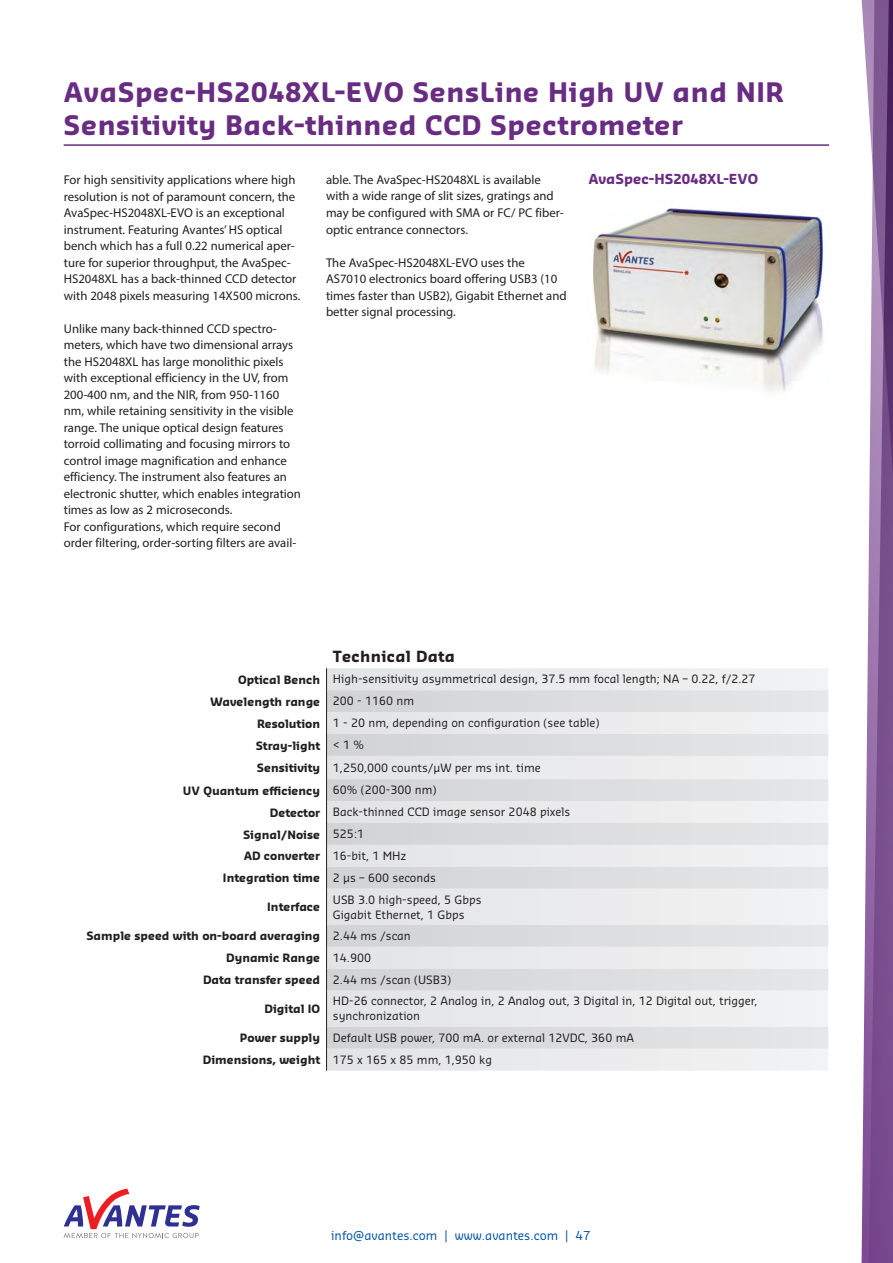
<style>
.page{position:relative;width:893px;height:1263px;background:#fff}
.page>*{position:absolute;margin:0;border:0;box-sizing:border-box;transform-origin:0 0}
.Product_kop{font:700 26.25px/33px "Sansa Std";letter-spacing:.02em;color:#682d82}
.Tabel_bovenkop{font:700 15px "Sansa Std";letter-spacing:.02em;color:#231f20}
.Tussenkopje_SPECTOME{font:700 13.5px "Sansa Std";color:#682d82}
.Plat{font:12.75px/16.5px "Myriad Pro";color:#231f20}
.t1{font:12px "Sansa";color:#0154a6}
.Tabel_brood{font:11.25px/15px "Sansa";color:#231f20}
.Tabel_linker_kolom{font:700 11.25px "Sansa Std";color:#231f20}
</style>
<div class="page">
<svg style="left:861px;top:0;width:32px;height:1263px"></svg>
<svg style="left:64px;top:1188px;width:136px;height:50px"></svg>
<hr style="left:64px;top:144px;width:765px;height:2px;background:#682d82">
<img style="left:593px;top:208px;width:230px;height:184px">
<div style="left:327px;top:668px;width:501px;height:402px;background:#ebebed"></div>
<svg style="left:327px;top:690px;width:501px;height:359px;background:#e3e4e5"></svg>
<svg style="left:326px;top:668px;width:1px;height:221px"></svg>
<hr style="left:326px;top:889px;width:1px;height:36px;background:#231f20">
<svg style="left:326px;top:925px;width:1px;height:65px"></svg>
<hr style="left:326px;top:990px;width:1px;height:37px;background:#231f20">
<svg style="left:326px;top:1027px;width:1px;height:43px"></svg>
<p class="Product_kop" style="left:64px;top:74px;width:721px">AvaSpec-HS2048XL-EVO SensLine High UV and NIR<br>Sensitivity Back-thinned CCD Spectrometer</p>
<p class="Plat" style="left:64px;top:171px;width:233px">For high sensitivity applications where high</p>
<p class="Tussenkopje_SPECTOME" style="left:588px;top:170px;width:171px">AvaSpec-HS2048XL-EVO</p>
<p class="Plat" style="left:64px;top:188px;width:238px">resolution is not of paramount concern, the AvaSpec-HS2048XL-EVO is an exceptional instrument. Featuring Avantes’ HS optical bench which has a full 0.22 numerical aper&shy;ture for superior throughput, the AvaSpec-HS2048XL has a back-thinned CCD detector with 2048 pixels measuring 14X500 microns.</p>
<p class="Plat" style="left:64px;top:320px;width:239px">Unlike many back-thinned CCD spectro&shy;meters, which have two dimensional arrays the HS2048XL has large monolithic pixels with exceptional efficiency in the UV, from 200-400 nm, and the NIR, from 950-1160 nm, while retaining sensitivity in the visible range. The unique optical design features torroid collimating and focusing mirrors to control image magnification and enhance efficiency. The instrument also features an electronic shutter, which enables integration times as low as 2 microseconds.</p>
<p class="Plat" style="left:64px;top:518px;width:234px">For configurations, which require second order filtering, order-sorting filters are avail-</p>
<p class="Plat" style="left:326px;top:171px;width:239px">able. The AvaSpec-HS2048XL is available with a wide range of slit sizes, gratings and may be configured with SMA or FC/ PC fiber&shy;optic entrance connectors.</p>
<p class="Plat" style="left:326px;top:254px;width:242px">The AvaSpec-HS2048XL-EVO uses the AS7010 electronics board offering USB3 (10 times faster than USB2), Gigabit Ethernet and better signal processing.</p>
<p class="Tabel_bovenkop" style="left:333px;top:646px;width:123px">Technical Data</p>
<p class="Tabel_linker_kolom" style="left:238px;top:672px;width:84px">Optical Bench</p>
<p class="Tabel_brood" style="left:333px;top:671px;width:424px">High-sensitivity asymmetrical design, 37.5 mm focal length; NA – 0.22, f/2.27</p>
<p class="Tabel_linker_kolom" style="left:210px;top:694px;width:111px">Wavelength range</p>
<p class="Tabel_brood" style="left:333px;top:693px;width:83px">200 - 1160 nm</p>
<p class="Tabel_linker_kolom" style="left:257px;top:716px;width:65px">Resolution</p>
<p class="Tabel_brood" style="left:333px;top:715px;width:268px">1 - 20 nm, depending on configuration (see table)</p>
<p class="Tabel_linker_kolom" style="left:256px;top:738px;width:66px">Stray-light</p>
<p class="Tabel_brood" style="left:333px;top:737px;width:33px">&lt; 1 %</p>
<p class="Tabel_linker_kolom" style="left:257px;top:760px;width:65px">Sensitivity</p>
<p class="Tabel_brood" style="left:333px;top:760px;width:209px">1,250,000 counts/µW per ms int. time</p>
<p class="Tabel_linker_kolom" style="left:183px;top:783px;width:139px">UV Quantum efficiency</p>
<p class="Tabel_brood" style="left:333px;top:782px;width:105px">60% (200-300 nm)</p>
<p class="Tabel_linker_kolom" style="left:270px;top:805px;width:52px">Detector</p>
<p class="Tabel_brood" style="left:333px;top:804px;width:239px">Back-thinned CCD image sensor 2048 pixels</p>
<p class="Tabel_linker_kolom" style="left:243px;top:827px;width:79px">Signal/Noise</p>
<p class="Tabel_brood" style="left:333px;top:826px;width:33px">525:1</p>
<p class="Tabel_linker_kolom" style="left:244px;top:849px;width:78px">AD converter</p>
<p class="Tabel_brood" style="left:333px;top:848px;width:75px">16-bit, 1 MHz</p>
<p class="Tabel_linker_kolom" style="left:223px;top:871px;width:99px">Integration time</p>
<p class="Tabel_brood" style="left:333px;top:870px;width:104px">2 µs – 600 seconds</p>
<p class="Tabel_linker_kolom" style="left:267px;top:900px;width:54px">Interface</p>
<p class="Tabel_brood" style="left:333px;top:891px;width:150px">USB 3.0 high-speed, 5 Gbps</p>
<p class="Tabel_brood" style="left:333px;top:906px;width:133px">Gigabit Ethernet, 1 Gbps</p>
<p class="Tabel_linker_kolom" style="left:86px;top:929px;width:235px">Sample speed with on-board averaging</p>
<p class="Tabel_brood" style="left:333px;top:928px;width:79px">2.44 ms /scan</p>
<p class="Tabel_linker_kolom" style="left:226px;top:951px;width:95px">Dynamic Range</p>
<p class="Tabel_brood" style="left:333px;top:950px;width:40px">14.900</p>
<p class="Tabel_linker_kolom" style="left:203px;top:973px;width:119px">Data transfer speed</p>
<p class="Tabel_brood" style="left:333px;top:972px;width:120px">2.44 ms /scan (USB3)</p>
<p class="Tabel_linker_kolom" style="left:265px;top:1002px;width:57px">Digital IO</p>
<p class="Tabel_brood" style="left:333px;top:993px;width:426px">HD-26 connector, 2 Analog in, 2 Analog out, 3 Digital in, 12 Digital out, trigger, synchronization</p>
<p class="Tabel_linker_kolom" style="left:240px;top:1031px;width:82px">Power supply</p>
<p class="Tabel_brood" style="left:333px;top:1030px;width:303px">Default USB power, 700 mA. or external 12VDC, 360 mA</p>
<p class="Tabel_linker_kolom" style="left:203px;top:1053px;width:119px">Dimensions, weight</p>
<p class="Tabel_brood" style="left:333px;top:1052px;width:161px">175 x 165 x 85 mm, 1,950 kg</p>
<p class="t1" style="left:331px;top:1227px;width:261px">info@avantes.com | www.avantes.com | 47</p>
</div>
